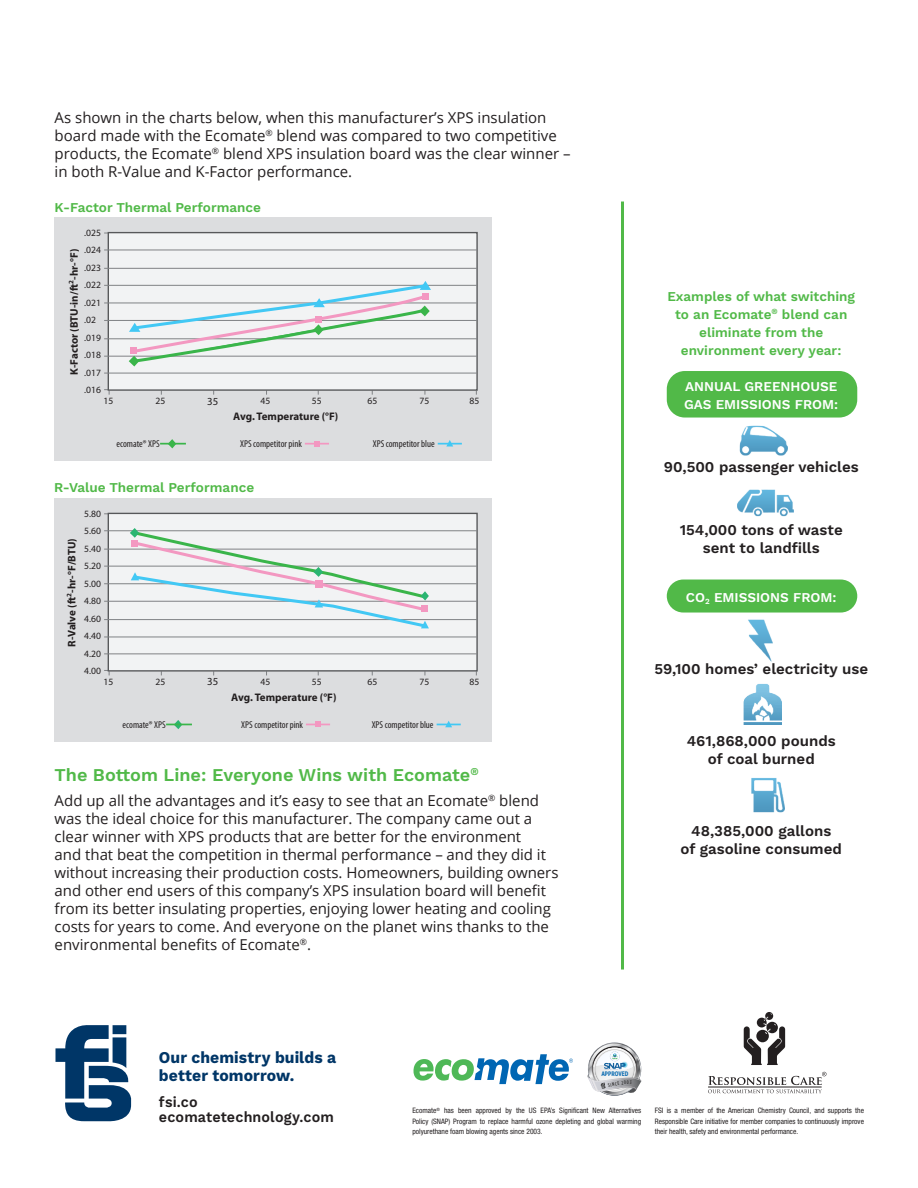
<style>
.page{position:relative;width:918px;height:1188px;background:#fff}
.page>*{position:absolute;margin:0;border:0;box-sizing:border-box;transform-origin:0 0}
.t1{font:600 18px "Work Sans";color:#51b948}
.t2{font:700 16.5px/18px "Work Sans";letter-spacing:.005em;color:#003667;scale:.95 1}
.t3{font:15px/18px "Open Sans";color:#231f20}
.t4{font:600 15px/18px "Work Sans";color:#231f20;text-align:center}
.t5{font:600 15px "Work Sans";color:#231f20;scale:.95 1}
.t6{font:600 13.5px/18px "Work Sans";color:#51b948;text-align:center}
.t7{font:600 13.5px/18px "Work Sans";color:#fff}
.t8{font:700 10.95px "Myriad Pro";color:#231f20}
.t9{font:10.8px "Myriad Pro";color:#231f20}
.t10{font:condensed 10.05px "Myriad Pro";color:#231f20}
.t11{font:9.6px/17.5px "Myriad Pro";color:#231f20}
.t12{font:condensed 7.5px/10.5px "Helvetica Neue LT Std";color:#231f20;text-align:justify}
.t13{font:700 6.6px "Gotham X Narrow";color:#0d6db2}
</style>
<div class="page">
<div style="left:667px;top:371px;width:190px;height:47px;background:#51b948;border-radius:18px"></div>
<img style="left:732px;top:417px;width:56px;height:39px">
<img style="left:737px;top:489px;width:56px;height:28px">
<img style="left:748px;top:619px;width:24px;height:43px">
<img style="left:743px;top:684px;width:38px;height:40px">
<img style="left:751px;top:778px;width:34px;height:35px">
<hr style="left:621px;top:202px;width:3px;height:768px;background:#51b948">
<div style="left:667px;top:580px;width:190px;height:33px;background:#51b948;border-radius:16px"></div>
<svg style="left:708px;top:1072px;width:119px;height:21px"></svg>
<svg style="left:744px;top:1013px;width:41px;height:52px"></svg>
<svg style="left:55px;top:1025px;width:76px;height:97px"></svg>
<div style="left:113px;top:1025px;width:13px;height:9px;background:#003667"></div>
<div style="left:54px;top:217px;width:438px;height:244px;background:#dcdddf"></div>
<svg style="left:104px;top:389px;width:6px;height:6px"></svg>
<div style="left:108px;top:233px;width:369px;height:157px;background:#f2f3f4"></div>
<div style="left:108px;top:232px;width:370px;height:159px;border:1px solid #57585a"></div>
<hr style="left:104px;top:250px;width:373px;height:1px;background:#808285">
<hr style="left:104px;top:268px;width:373px;height:1px;background:#808285">
<hr style="left:104px;top:285px;width:373px;height:1px;background:#808285">
<hr style="left:104px;top:303px;width:373px;height:1px;background:#808285">
<hr style="left:104px;top:320px;width:373px;height:1px;background:#808285">
<hr style="left:104px;top:338px;width:373px;height:1px;background:#808285">
<hr style="left:104px;top:356px;width:373px;height:1px;background:#808285">
<hr style="left:104px;top:373px;width:373px;height:1px;background:#808285">
<svg style="left:314px;top:441px;width:6px;height:6px"></svg>
<svg style="left:446px;top:440px;width:7px;height:7px"></svg>
<svg style="left:168px;top:439px;width:8px;height:9px"></svg>
<svg style="left:129px;top:281px;width:302px;height:86px"></svg>
<hr style="left:160px;top:443px;width:26px;height:2px;background:#3ab54a">
<hr style="left:305px;top:443px;width:24px;height:2px;background:#f398c1">
<hr style="left:438px;top:443px;width:24px;height:2px;background:#42c8f4">
<div style="left:54px;top:498px;width:438px;height:244px;background:#dcdddf"></div>
<div style="left:108px;top:513px;width:369px;height:158px;background:#f2f3f4"></div>
<div style="left:108px;top:513px;width:370px;height:159px;border:1px solid #57585a"></div>
<hr style="left:104px;top:530px;width:373px;height:1px;background:#808285">
<hr style="left:104px;top:549px;width:373px;height:1px;background:#808285">
<hr style="left:104px;top:566px;width:373px;height:1px;background:#808285">
<hr style="left:104px;top:583px;width:373px;height:1px;background:#808285">
<hr style="left:104px;top:601px;width:373px;height:1px;background:#808285">
<hr style="left:104px;top:619px;width:373px;height:1px;background:#808285">
<hr style="left:104px;top:637px;width:373px;height:1px;background:#808285">
<hr style="left:104px;top:654px;width:373px;height:1px;background:#808285">
<svg style="left:130px;top:528px;width:299px;height:101px"></svg>
<svg style="left:166px;top:720px;width:26px;height:9px"></svg>
<svg style="left:306px;top:722px;width:24px;height:5px"></svg>
<svg style="left:437px;top:721px;width:24px;height:6px"></svg>
<svg style="left:413px;top:1054px;width:160px;height:30px"></svg>
<svg style="left:587px;top:1042px;width:54px;height:54px"></svg>
<p class="t3" style="left:55px;top:108px;width:517px">As shown in the charts below, when this manufacturer’s XPS insulation board made with the Ecomate<sup>®</sup> blend was compared to two competitive products, the Ecomate<sup>®</sup> blend XPS insulation board was the clear winner – in both R-Value and K-Factor performance.</p>
<p class="t6" style="left:55px;top:199px;width:208px">K-Factor Thermal Performance</p>
<p class="t11" style="left:84px;top:224px;width:18px">.025 .024 .023 .022 .021 .02 .019 .018 .017 .016</p>
<p class="t8" style="left:67px;top:375px;width:127px;rotate:-90deg">K-Factor (BTU-in/ft<sup>2</sup>-hr-°F)</p>
<p class="t11" style="left:103px;top:392px;width:11px">15</p>
<p class="t11" style="left:156px;top:392px;width:11px">25</p>
<p class="t9" style="left:207px;top:394px;width:13px">35</p>
<p class="t11" style="left:261px;top:392px;width:11px">45</p>
<p class="t11" style="left:312px;top:392px;width:11px">55</p>
<p class="t11" style="left:368px;top:392px;width:11px">65</p>
<p class="t11" style="left:420px;top:392px;width:11px">75</p>
<p class="t11" style="left:470px;top:392px;width:11px">85</p>
<p class="t8" style="left:233px;top:409px;width:107px">Avg. Temperature (°F)</p>
<p class="t10" style="left:117px;top:438px;width:45px">ecomate® XPS</p>
<p class="t10" style="left:240px;top:438px;width:63px">XPS competitor pink</p>
<p class="t10" style="left:373px;top:438px;width:63px">XPS competitor blue</p>
<p class="t6" style="left:54px;top:479px;width:202px">R-Value Thermal Performance</p>
<p class="t11" style="left:84px;top:504px;width:18px;text-align:justify">5.80<br>5.60<br>5.40<br>5.20<br>5.00<br>4.80<br>4.60<br>4.40<br>4.20<br>4.00</p>
<p class="t8" style="left:65px;top:647px;width:110px;rotate:-90deg">R-Valve (ft<sup>2</sup>-hr-°F/BTU)</p>
<p class="t11" style="left:103px;top:672px;width:11px">15</p>
<p class="t11" style="left:156px;top:672px;width:11px">25</p>
<p class="t9" style="left:207px;top:675px;width:13px">35</p>
<p class="t11" style="left:261px;top:672px;width:11px">45</p>
<p class="t11" style="left:312px;top:672px;width:11px">55</p>
<p class="t11" style="left:368px;top:672px;width:11px">65</p>
<p class="t11" style="left:420px;top:672px;width:11px">75</p>
<p class="t11" style="left:470px;top:672px;width:11px">85</p>
<p class="t8" style="left:231px;top:690px;width:107px">Avg. Temperature (°F)</p>
<p class="t10" style="left:123px;top:719px;width:45px">ecomate® XPS</p>
<p class="t10" style="left:241px;top:719px;width:63px">XPS competitor pink</p>
<p class="t10" style="left:372px;top:719px;width:63px">XPS competitor blue</p>
<p class="t1" style="left:55px;top:765px;width:425px">The Bottom Line: Everyone Wins with Ecomate<sup>®</sup></p>
<p class="t3" style="left:55px;top:791px;width:505px">Add up all the advantages and it’s easy to see that an Ecomate<sup>®</sup> blend was the ideal choice for this manufacturer. The company came out a clear winner with XPS products that are better for the environment<br>and that beat the competition in thermal performance – and they did it without increasing their production costs. Homeowners, building owners and other end users of this company’s XPS insulation board will benefit from its better insulating properties, enjoying lower heating and cooling costs for years to come. And everyone on the planet wins thanks to the environmental benefits of Ecomate<sup>®</sup>.</p>
<p class="t6" style="left:667px;top:288px;width:189px">Examples of what switching to an Ecomate<sup>®</sup> blend can eliminate from the environment every year:</p>
<p class="t7" style="left:684px;top:378px;width:156px">ANNUAL GREENHOUSE<br>GAS EMISSIONS FROM:</p>
<p class="t4" style="left:664px;top:458px;width:196px">90,500 passenger vehicles</p>
<p class="t4" style="left:680px;top:521px;width:164px">154,000 tons of waste sent to landfills</p>
<p class="t7" style="left:686px;top:589px;width:152px">CO<sub>2</sub> EMISSIONS FROM:</p>
<p class="t4" style="left:654px;top:661px;width:215px">59,100 homes’ electricity use</p>
<p class="t4" style="left:687px;top:733px;width:150px">461,868,000 pounds of coal burned</p>
<p class="t4" style="left:681px;top:823px;width:163px">48,385,000 gallons<br>of gasoline consumed</p>
<p class="t2" style="left:159px;top:1048px;width:188px">Our chemistry builds a better tomorrow.</p>
<p class="t5" style="left:159px;top:1093px;width:42px">fsi.co</p>
<p class="t5" style="left:159px;top:1108px;width:186px">ecomatetechnology.com</p>
<p class="t12" style="left:655px;top:1105px;width:211px">FSI is a member of the American Chemistry Council, and supports the Responsible Care initiative for member companies to continuously improve their health, safety and environmental performance.</p>
<p class="t13" style="left:601px;top:1070px;width:28px">APPROVED</p>
<p class="t12" style="left:412px;top:1105px;width:230px">Ecomate<sup>®</sup> has been approved by the US EPA’s Significant New Alternatives Policy (SNAP) Program to replace harmful ozone depleting and global warming polyurethane foam blowing agents since 2003.</p>
</div>
